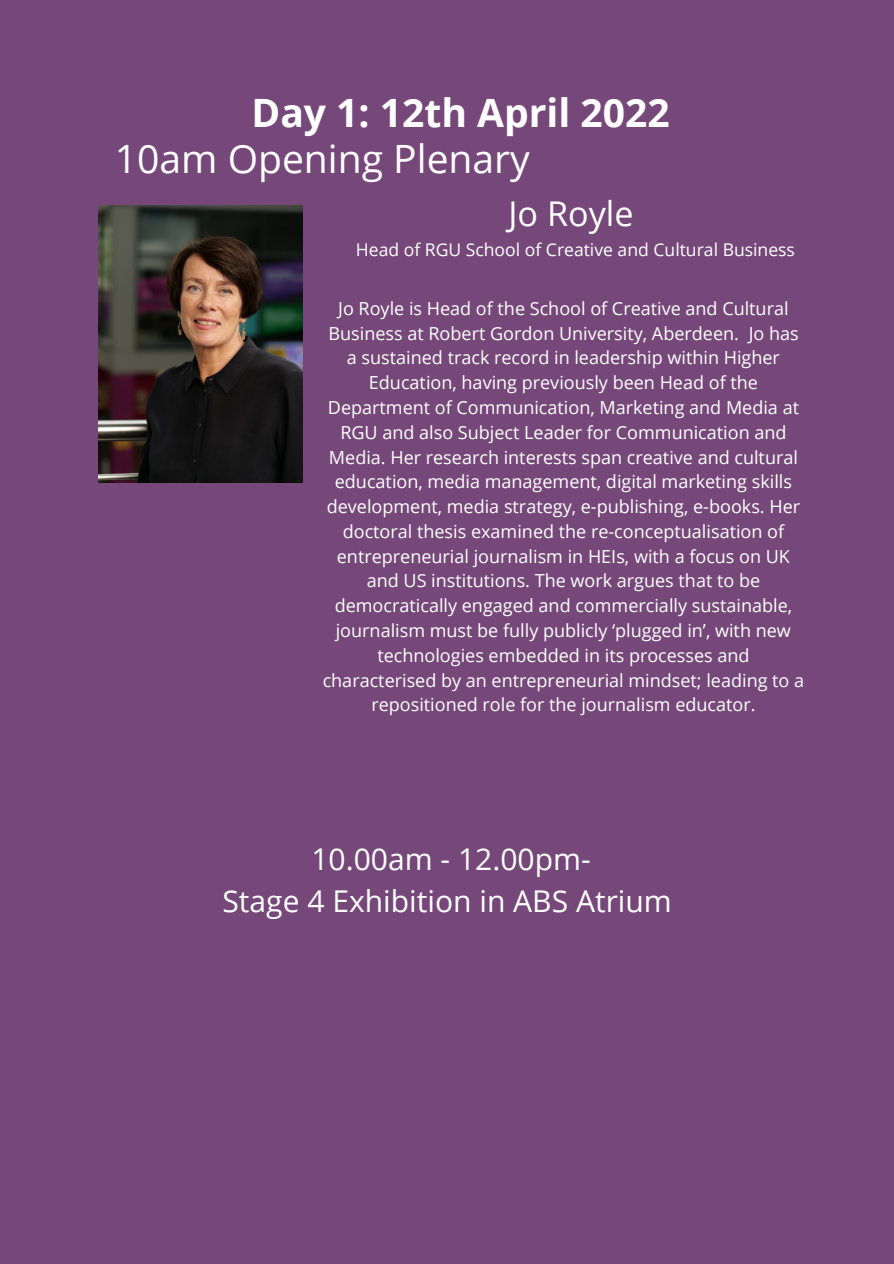
<style>
.page{position:relative;width:894px;height:1264px;background:#fff}
.page>*{position:absolute;margin:0;border:0;box-sizing:border-box;transform-origin:0 0}
.t1{font:39px "Open Sans";color:#fff}
.t2{font:700 39px "Open Sans";color:#fff}
.t3{font:34.05px "Open Sans";color:#fff}
.t4{font:30px "Open Sans";color:#fff}
.t5{font:18px/24.8px "Open Sans";color:#fff;text-align:center}
.t6{font:17.55px "Open Sans";color:#fff}
</style>
<div class="page">
<div style="left:0;top:0;width:893px;height:1263px;background:#76487a"></div>
<img style="left:98px;top:206px;width:204px;height:276px">
<p class="t2" style="left:251px;top:85px;width:419px">Day 1: 12th April 2022</p>
<p class="t1" style="left:115px;top:132px;width:416px">10am Opening Plenary</p>
<p class="t3" style="left:508px;top:190px;width:127px">Jo Royle</p>
<p class="t6" style="left:356px;top:237px;width:440px">Head of RGU School of Creative and Cultural Business</p>
<p class="t5" style="left:322px;top:295px;width:483px">Jo Royle is Head of the School of Creative and Cultural Business at Robert Gordon University, Aberdeen. Jo has a sustained track record in leadership within Higher Education, having previously been Head of the Department of Communication, Marketing and Media at RGU and also Subject Leader for Communication and Media. Her research interests span creative and cultural education, media management, digital marketing skills development, media strategy, e-publishing, e-books. Her doctoral thesis examined the re-conceptualisation of entrepreneurial journalism in HEIs, with a focus on UK and US institutions. The work argues that to be democratically engaged and commercially sustainable, journalism must be fully publicly ‘plugged in’, with new technologies embedded in its processes and characterised by an entrepreneurial mindset; leading to a repositioned role for the journalism educator.</p>
<p class="t4" style="left:311px;top:838px;width:281px">10.00am - 12.00pm-</p>
<p class="t4" style="left:222px;top:880px;width:451px">Stage 4 Exhibition in ABS Atrium</p>
</div>
